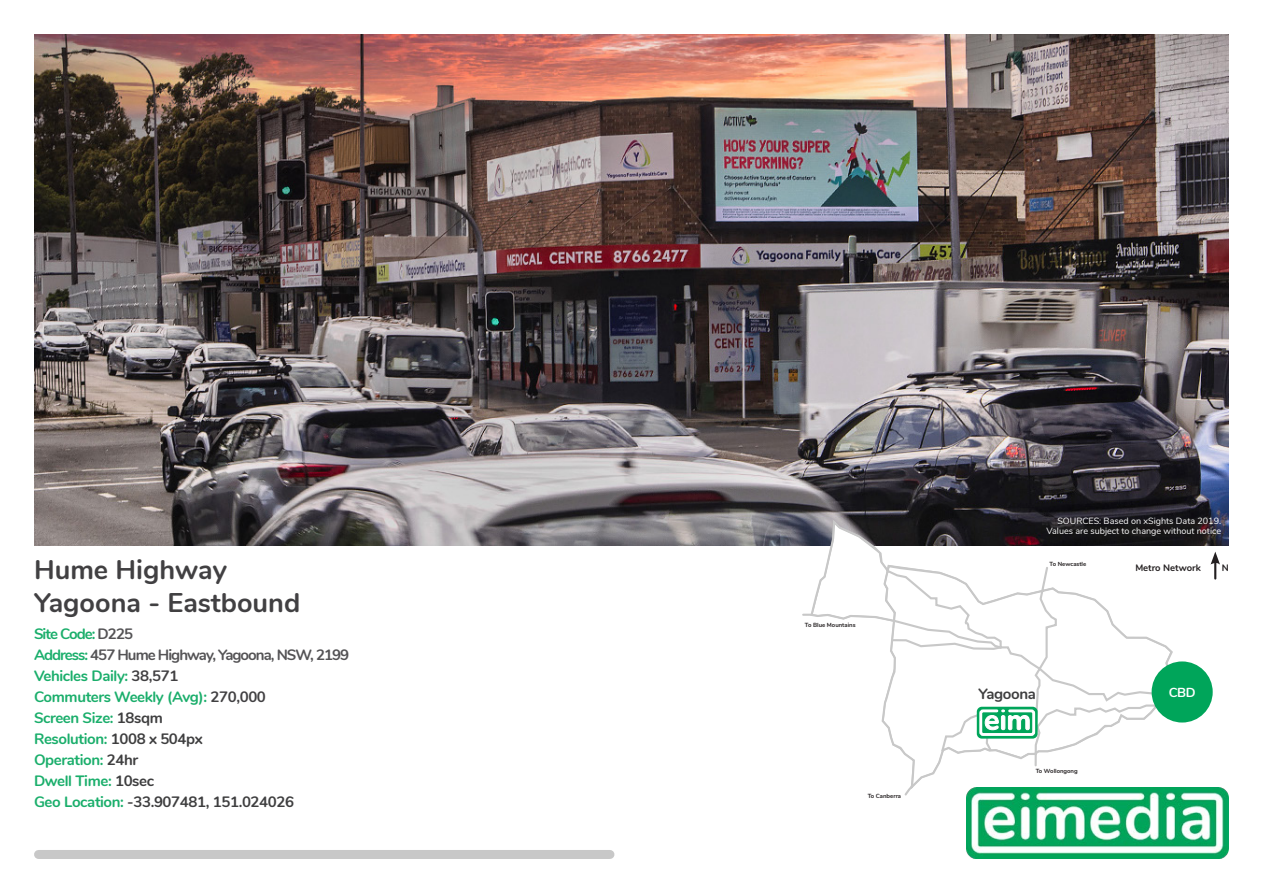
<style>
.page{position:relative;width:1263px;height:893px;background:#fff}
.page>*{position:absolute;margin:0;border:0;box-sizing:border-box;transform-origin:0 0}
.t1{font:700 27px "Nunito";color:#414042}
.t2{font:700 15px "Nunito";letter-spacing:-.025em;color:#1aae6b}
.t3{font:700 15px "Nunito";letter-spacing:-.025em;color:#3e3e3f}
.t4{font:700 15px "Nunito";letter-spacing:-.065em;color:#545355}
.t5{font:700 15px "Nunito";letter-spacing:-.065em;color:#1aae6b}
.t6{font:700 13.05px "Nunito";color:#fff}
.t7{font:700 9.45px "Nunito";color:#231f20}
.t8{font:9px/10.8px "Nunito";color:#fff;text-align:right}
.t9{font:700 6px "Nunito";color:#231f20}
.s1{color:#545355}
.s2{color:#1aae6b}
.s3{color:#414042}
.s4{color:#3e3e3f}
</style>
<div class="page">
<img style="left:34px;top:34px;width:1195px;height:511px">
<div style="left:39px;top:850px;width:571px;height:9px;background:#c8c8c8"></div>
<img style="left:967px;top:787px;width:262px;height:72px">
<svg style="left:831px;top:517px;width:356px;height:280px"></svg>
<svg style="left:1210px;top:552px;width:10px;height:27px"></svg>
<svg style="left:803px;top:518px;width:201px;height:133px"></svg>
<div style="left:1151px;top:661px;width:62px;height:61px;background:#00a55a;border-radius:50%"></div>
<svg style="left:977px;top:707px;width:61px;height:32px"></svg>
<div style="left:979px;top:709px;width:56px;height:27px;border:3px solid #fff;border-radius:2px"></div>
<svg style="left:981px;top:709px;width:48px;height:44px"></svg>
<p class="t1" style="left:34px;top:550px;width:194px">Hume Highway</p>
<p class="t1" style="left:34px;top:583px;width:268px">Yagoona - Eastbound</p>
<p class="t5" style="left:34px;top:622px;width:101px">Site Code: <span class="s1">D225</span></p>
<p class="t4" style="left:34px;top:643px;width:317px"><span class="s2">Address:</span> 457 Hume Highway, Yagoona, NSW, 2199</p>
<p class="t2" style="left:34px;top:664px;width:146px">Vehicles Daily: <span class="s3">38,571</span></p>
<p class="t2" style="left:34px;top:685px;width:233px">Commuters Weekly (Avg): <span class="s3">270,000</span></p>
<p class="t2" style="left:34px;top:706px;width:130px">Screen Size: <span class="s4">18sqm</span></p>
<p class="t2" style="left:34px;top:727px;width:170px">Resolution: <span class="s4">1008 x 504px</span></p>
<p class="t2" style="left:34px;top:748px;width:106px">Operation: <span class="s4">24hr</span></p>
<p class="t2" style="left:34px;top:769px;width:122px">Dwell Time: <span class="s4">10sec</span></p>
<p class="t3" style="left:34px;top:790px;width:262px"><span class="s2">Geo Location:</span> -33.907481, 151.024026</p>
<p class="t9" style="left:805px;top:621px;width:52px">To Blue Mountains</p>
<p class="t9" style="left:868px;top:792px;width:35px">To Canberra</p>
<p class="t8" style="left:1046px;top:515px;width:176px">SOURCES: Based on xSights Data 2019.<br>Values are subject to change without notice</p>
<p class="t9" style="left:1049px;top:560px;width:38px">To Newcastle</p>
<p class="t3" style="left:978px;top:683px;width:59px">Yagoona</p>
<p class="t9" style="left:1036px;top:766px;width:43px">To Wollongong</p>
<p class="t7" style="left:1135px;top:561px;width:67px">Metro Network</p>
<p class="t7" style="left:1222px;top:561px;width:9px">N</p>
<p class="t6" style="left:1169px;top:683px;width:28px">CBD</p>
</div>
